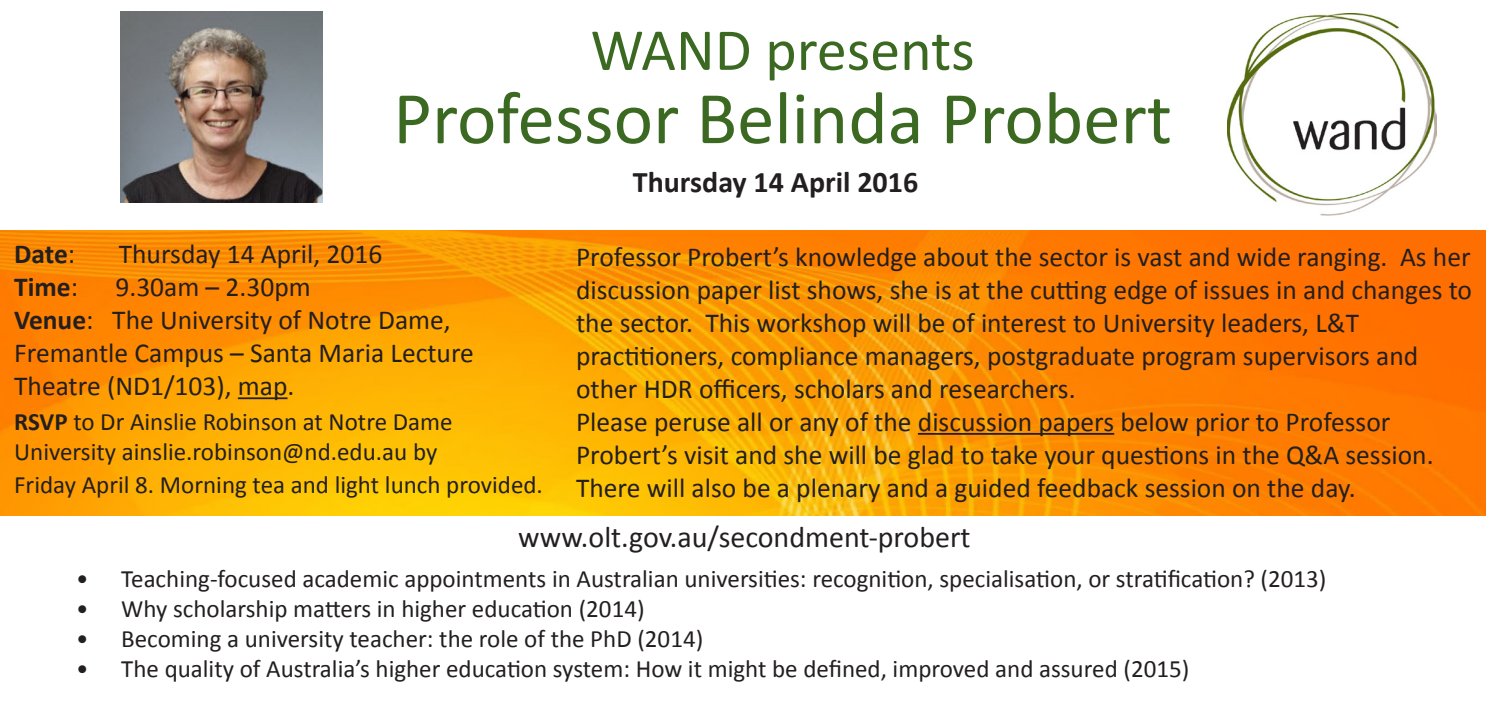
<style>
.page{position:relative;width:1489px;height:709px;background:#fff}
.page>*{position:absolute;margin:0;border:0;box-sizing:border-box;transform-origin:0 0}
.t1{font:75px "Calibri";color:#3b6921}
.t2{font:60px "Calibri";color:#3b6921}
.t3{font:30px "Calibri";color:#231f20}
.t4{font:700 30px "Calibri";color:#231f20}
.t5{font:27.5px/33px "Calibri";color:#231f20}
.t6{font:700 27.5px "Calibri";color:#231f20}
.t7{font:25px "Calibri";color:#231f20}
.s1{font-weight:400}
.s2{font-weight:700}
</style>
<div class="page">
<img style="left:0;top:230px;width:1485px;height:286px">
<img style="left:1227px;top:14px;width:209px;height:202px">
<hr style="left:238px;top:397px;width:49px;height:2px;background:#231f20">
<img style="left:120px;top:12px;width:202px;height:191px">
<hr style="left:917px;top:433px;width:197px;height:2px;background:#231f20">
<p class="t2" style="left:590px;top:12px;width:385px">WAND presents</p>
<p class="t1" style="left:393px;top:71px;width:780px">Professor Belinda Probert</p>
<p class="t4" style="left:633px;top:163px;width:287px">Thursday 14 April 2016</p>
<p class="t6" style="left:14px;top:236px;width:63px">Date<span class="s1">:</span></p>
<p class="t5" style="left:119px;top:237px;width:265px">Thursday 14 April, 2016</p>
<p class="t6" style="left:14px;top:269px;width:65px">Time<span class="s1">:</span></p>
<p class="t5" style="left:115px;top:270px;width:197px">9.30am – 2.30pm</p>
<p class="t5" style="left:14px;top:303px;width:461px"><span class="s2">Venue</span>: The University of Notre Dame,<br>Fremantle Campus – Santa Maria Lecture<br>Theatre (ND1/103), map.</p>
<p class="t5" style="left:576px;top:240px;width:897px;text-align:justify">Professor Probert’s knowledge about the sector is vast and wide ranging. As her discussion paper list shows, she is at the cutting edge of issues in and changes to the sector. This workshop will be of interest to University leaders, L&amp;T</p>
<p class="t5" style="left:576px;top:339px;width:843px">practitioners, compliance managers, postgraduate program supervisors and</p>
<p class="t5" style="left:576px;top:372px;width:501px">other HDR officers, scholars and researchers.</p>
<p class="t5" style="left:576px;top:405px;width:815px">Please peruse all or any of the discussion papers below prior to Professor</p>
<p class="t5" style="left:576px;top:438px;width:859px">Probert’s visit and she will be glad to take your questions in the Q&amp;A session.<br>There will also be a plenary and a guided feedback session on the day.</p>
<p class="t7" style="left:14px;top:406px;width:440px"><span class="s2">RSVP</span> to Dr Ainslie Robinson at Notre Dame</p>
<p class="t7" style="left:14px;top:436px;width:425px">University ainslie.robinson@nd.edu.au by</p>
<p class="t7" style="left:14px;top:469px;width:530px">Friday April 8. Morning tea and light lunch provided.</p>
<p class="t3" style="left:518px;top:518px;width:454px">www.olt.gov.au/secondment-probert</p>
<p class="t7" style="left:76px;top:562px;width:1251px">• Teaching-focused academic appointments in Australian universities: recognition, specialisation, or stratification? (2013)</p>
<p class="t7" style="left:76px;top:592px;width:570px">• Why scholarship matters in higher education (2014)</p>
<p class="t7" style="left:76px;top:622px;width:628px">• Becoming a university teacher: the role of the PhD (2014)</p>
<p class="t7" style="left:76px;top:652px;width:1114px">• The quality of Australia’s higher education system: How it might be defined, improved and assured (2015)</p>
</div>
